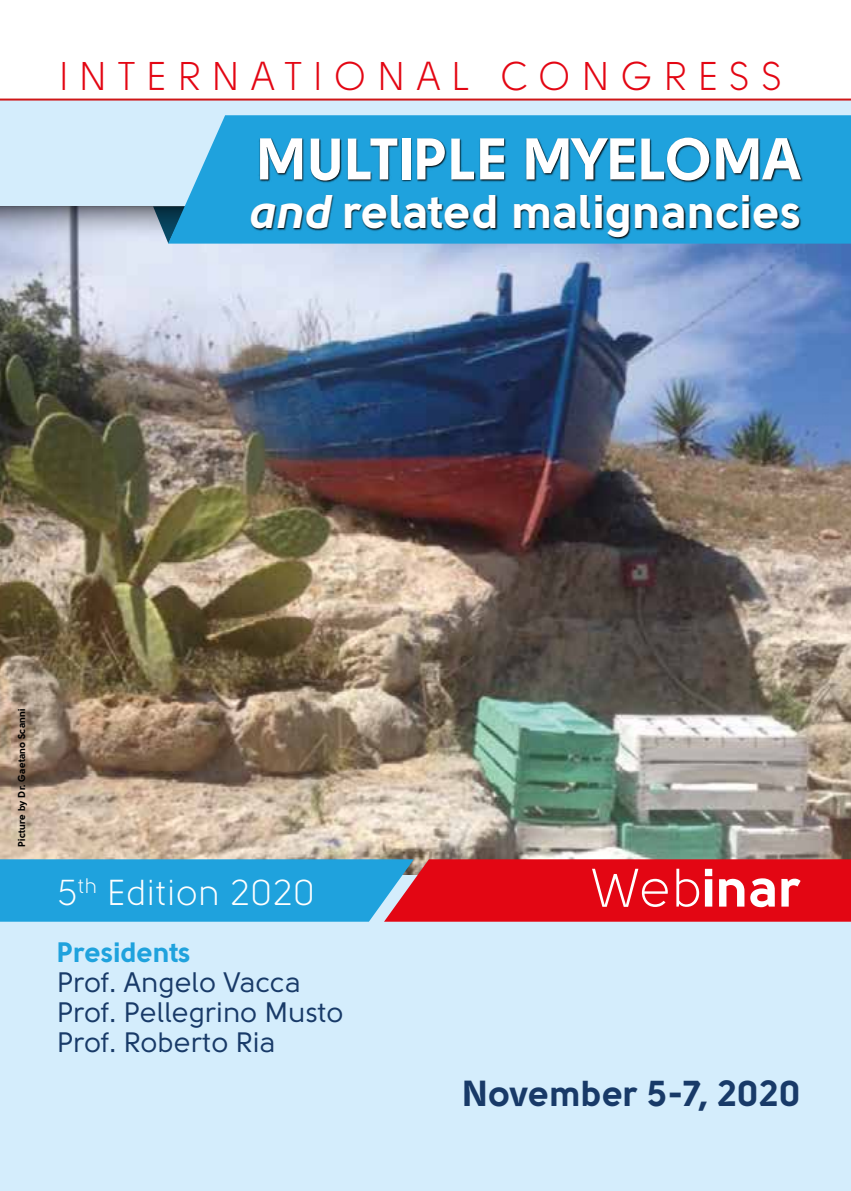
<style>
.page{position:relative;width:851px;height:1191px;background:#fff}
.page>*{position:absolute;margin:0;border:0;box-sizing:border-box;transform-origin:0 0}
.t1{font:58.4px "Solomon Sans Bold";letter-spacing:-.005em;color:#fff}
.t2{font:54px "Solomon Sans Bold";color:#fff}
.t3{font:47.2px "Solomon Sans Bold";color:#fff}
.t4{font:40px "Solomon Sans Book";letter-spacing:.245em;color:#e30613}
.t5{font:36px "Solomon Sans Bold";color:#183a68}
.t6{font:36px "Solomon Sans Book";color:#fff}
.t7{font:28px/30px "Solomon Sans Normal";color:#183a68}
.t8{font:28px "Solomon Sans Bold";color:#1fa2dd}
.t9{font:10px "Solomon Sans Bold";color:#000}
.s1{font-family:"Solomon Sans Bold Italic"}
.s2{font-family:"Solomon Sans Book"}
</style>
<div class="page">
<img style="left:0;top:244px;width:850px;height:615px">
<svg style="left:0;top:855px;width:849px;height:4px;background:#b7af9f"></svg>
<div style="left:0;top:875px;width:850px;height:316px;background:#d4edfc"></div>
<svg style="left:0;top:859px;width:850px;height:62px;background:#885274"></svg>
<svg style="left:0;top:206px;width:168px;height:38px;background:#a5adbe"></svg>
<div style="left:0;top:100px;width:850px;height:106px;background:#d4edfc"></div>
<svg style="left:168px;top:115px;width:682px;height:129px;background:#36aadf"></svg>
<hr style="left:0;top:99px;width:850px;height:2px;background:#cf1617">
<img style="left:247px;top:136px;width:557px;height:107px">
<h3 class="t4" style="left:58px;top:54px;width:726px">INTERNATIONAL CONGRESS</h3>
<h1 class="t1" style="left:256px;top:124px;width:546px">MULTIPLE MYELOMA</h1>
<h3 class="t3" style="left:248px;top:183px;width:554px"><span class="s1">and</span> related malignancies</h3>
<p class="t9" style="left:16px;top:847px;width:140px;rotate:-90deg">Picture by Dr. Gaetano Scanni</p>
<p class="t6" style="left:57px;top:873px;width:260px">5<sup>th</sup> Edition 2020</p>
<p class="t8" style="left:57px;top:935px;width:135px">Presidents</p>
<p class="t7" style="left:57px;top:967px;width:288px">Prof. Angelo Vacca<br>Prof. Pellegrino Musto<br>Prof. Roberto Ria</p>
<h2 class="t2" style="left:589px;top:855px;width:213px"><span class="s2">Web</span>inar</h2>
<p class="t5" style="left:462px;top:1071px;width:340px">November 5-7, 2020</p>
</div>
